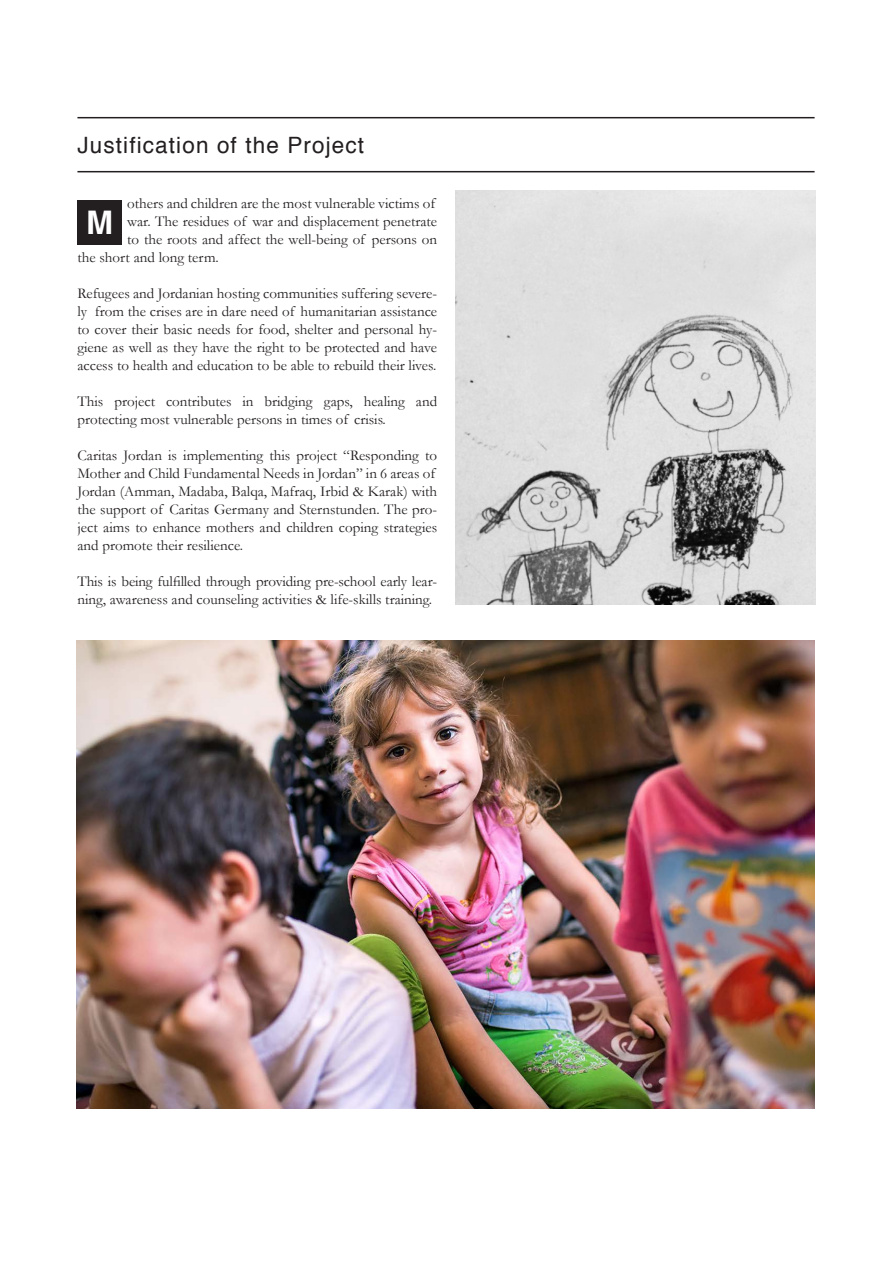
<style>
.page{position:relative;width:893px;height:1263px;background:#fff}
.page>*{position:absolute;margin:0;border:0;box-sizing:border-box;transform-origin:0 0}
.Capdrop{font:700 32.55px "Helvetica";color:#fff}
.Subtitle{font:22.5px "Helvetica";letter-spacing:.05em;color:#231f20}
.Body_text{font:15px/18px "Garamond";color:#231f20}
.Capdrop-2{font:15px "Garamond";color:#231f20}
</style>
<div class="page">
<div style="left:77px;top:200px;width:45px;height:44px;background:#231f20"></div>
<hr style="left:77px;top:171px;width:738px;height:1px;background:#231f20">
<hr style="left:77px;top:117px;width:738px;height:1px;background:#231f20">
<img style="left:77px;top:640px;width:737px;height:468px">
<img style="left:456px;top:190px;width:359px;height:414px">
<p class="Subtitle" style="left:77px;top:128px;width:288px">Justification of the Project</p>
<p class="Capdrop-2" style="left:127px;top:195px;width:309px">others and children are the most vulnerable victims of</p>
<p class="Capdrop-2" style="left:127px;top:213px;width:311px">war. The residues of war and displacement penetrate</p>
<p class="Capdrop-2" style="left:127px;top:231px;width:311px">to the roots and affect the well-being of persons on</p>
<p class="Capdrop-2" style="left:77px;top:249px;width:143px">the short and long term.</p>
<p class="Body_text" style="left:77px;top:285px;width:361px;text-align:justify">Refugees and Jordanian hosting communities suffering severe&shy;ly from the crises are in dare need of humanitarian assistance to cover their basic needs for food, shelter and personal hy&shy;giene as well as they have the right to be protected and have access to health and education to be able to rebuild their lives.</p>
<p class="Body_text" style="left:77px;top:393px;width:361px">This project contributes in bridging gaps, healing and protecting most vulnerable persons in times of crisis.</p>
<p class="Body_text" style="left:77px;top:447px;width:361px">Caritas Jordan is implementing this project “Responding to Mother and Child Fundamental Needs in Jordan” in 6 areas of Jordan (Amman, Madaba, Balqa, Mafraq, Irbid &amp; Karak) with the support of Caritas Germany and Sternstunden. The pro&shy;ject aims to enhance mothers and children coping strategies and promote their resilience.</p>
<p class="Body_text" style="left:77px;top:573px;width:360px">This is being fulfilled through providing pre-school early lear&shy;ning, awareness and counseling activities &amp; life-skills training.</p>
<p class="Capdrop" style="left:86px;top:196px;width:29px">M</p>
</div>
